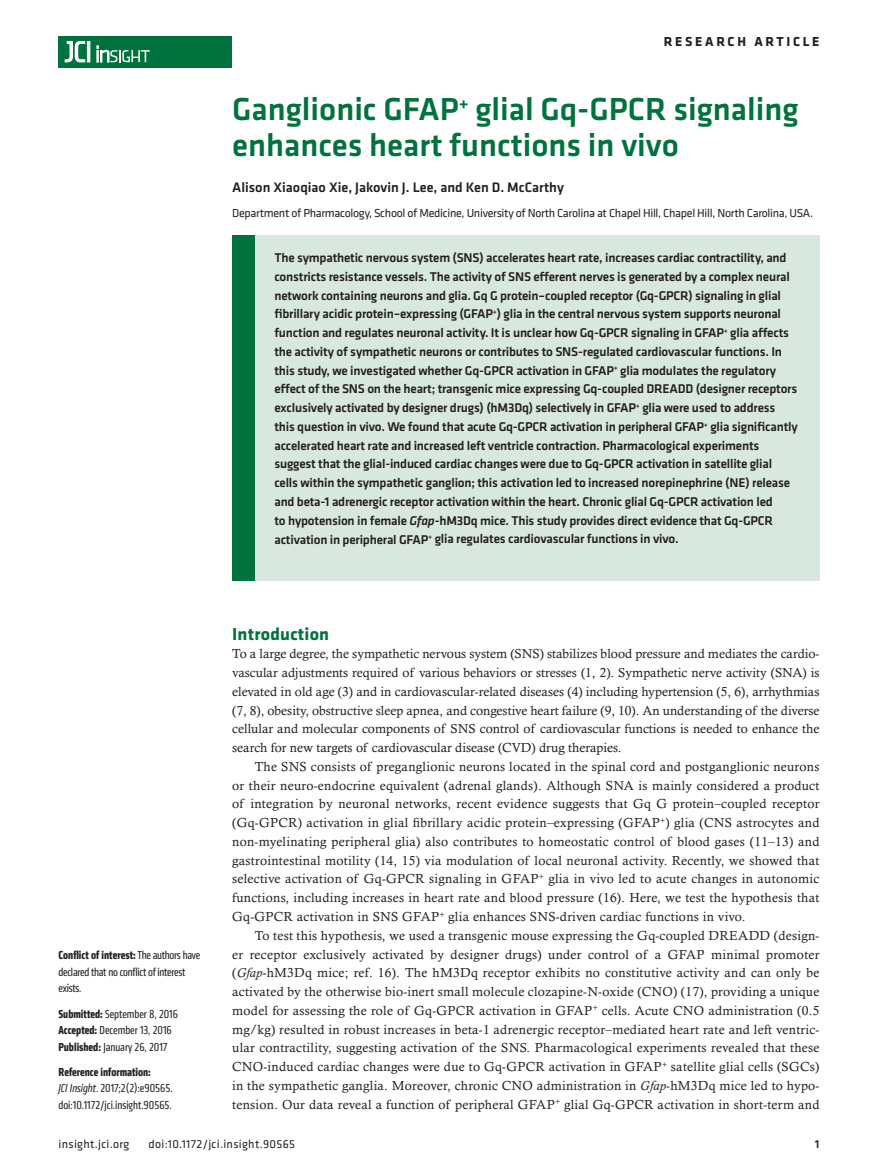
<style>
.page{position:relative;width:878px;height:1175px;background:#fff}
.page>*{position:absolute;margin:0;border:0;box-sizing:border-box;transform-origin:0 0}
.t1{font:500 33px/36px "Klavika Basic";color:#00723e}
.t2{font:700 18px "Klavika";letter-spacing:.01em;color:#00723e}
.t3{font:500 14.25px "Klavika Basic";color:#231f20}
.t4{font:700 13.5px "Klavika Basic";letter-spacing:.2em;color:#231f20}
.t5{font:13.2px/18.8px "Calisto MT Std";letter-spacing:.02em;color:#231f20;text-align:justify}
.t6{font:500 13.2px/18.8px "Klavika Basic";letter-spacing:-.015em;color:#231f20}
.t7{font:condensed 12px/16.5px "Klavika";color:#231f20}
.t8{font:12px "Klavika";letter-spacing:-.025em;color:#231f20}
.t9{font:condensed 12px/16.5px "Klavika";letter-spacing:-.02em;color:#231f20}
.t10{font:12px "Klavika Basic";letter-spacing:.025em;color:#231f20}
.t11{font:500 12px "Klavika Basic";color:#231f20}
.s1{font-weight:700}
.s2{font-style:italic}
</style>
<div class="page">
<div style="left:59px;top:36px;width:173px;height:31px;background:#00723e"></div>
<hr style="left:87px;top:41px;width:3px;height:21px;background:#fff">
<svg style="left:64px;top:41px;width:21px;height:22px"></svg>
<svg style="left:97px;top:46px;width:53px;height:16px"></svg>
<div style="left:232px;top:235px;width:587px;height:346px;background:#d8e8df"></div>
<div style="left:232px;top:235px;width:22px;height:346px;background:#00723e"></div>
<p class="t4" style="left:663px;top:32px;width:157px">RESEARCH ARTICLE</p>
<h1 class="t1" style="left:232px;top:91px;width:568px">Ganglionic GFAP<sup>+</sup> glial Gq-GPCR signaling enhances heart functions in vivo</h1>
<p class="t3" style="left:232px;top:178px;width:333px">Alison Xiaoqiao Xie, Jakovin J. Lee, and Ken D. McCarthy</p>
<p class="t8" style="left:232px;top:205px;width:582px">Department of Pharmacology, School of Medicine, University of North Carolina at Chapel Hill, Chapel Hill, North Carolina, USA.</p>
<p class="t9" style="left:59px;top:947px;width:143px"><span class="s1">Conflict of interest:</span> The authors have declared that no conflict of interest exists.</p>
<p class="t7" style="left:59px;top:1005px;width:121px"><span class="s1">Submitted:</span> September 8, 2016<br><span class="s1">Accepted:</span> December 13, 2016<br><span class="s1">Published:</span> January 26, 2017</p>
<p class="t7" style="left:59px;top:1063px;width:116px"><span class="s1">Reference information:<br></span><span class="s2">JCI Insight</span>. 2017;2(2):e90565. doi:10.1172/jci.insight.90565.</p>
<p class="t6" style="left:274px;top:248px;width:525px">The sympathetic nervous system (SNS) accelerates heart rate, increases cardiac contractility, and constricts resistance vessels. The activity of SNS efferent nerves is generated by a complex neural network containing neurons and glia. Gq G protein–coupled receptor (Gq-GPCR) signaling in glial fibrillary acidic protein–expressing (GFAP<sup>+</sup>) glia in the central nervous system supports neuronal function and regulates neuronal activity. It is unclear how Gq-GPCR signaling in GFAP<sup>+</sup> glia affects the activity of sympathetic neurons or contributes to SNS-regulated cardiovascular functions. In this study, we investigated whether Gq-GPCR activation in GFAP<sup>+</sup> glia modulates the regulatory effect of the SNS on the heart; transgenic mice expressing Gq-coupled DREADD (designer receptors exclusively activated by designer drugs) (hM3Dq) selectively in GFAP<sup>+</sup> glia were used to address this question in vivo. We found that acute Gq-GPCR activation in peripheral GFAP<sup>+</sup> glia significantly accelerated heart rate and increased left ventricle contraction. Pharmacological experiments suggest that the glial-induced cardiac changes were due to Gq-GPCR activation in satellite glial cells within the sympathetic ganglion; this activation led to increased norepinephrine (NE) release and beta-1 adrenergic receptor activation within the heart. Chronic glial Gq-GPCR activation led<br>to hypotension in female <span class="s2">Gfap</span>-hM3Dq mice. This study provides direct evidence that Gq-GPCR activation in peripheral GFAP<sup>+</sup> glia regulates cardiovascular functions in vivo.</p>
<h2 class="t2" style="left:232px;top:620px;width:98px">Introduction</h2>
<p class="t5" style="left:232px;top:644px;width:588px">To a large degree, the sympathetic nervous system (SNS) stabilizes blood pressure and mediates the cardio&shy;vascular adjustments required of various behaviors or stresses (1, 2). Sympathetic nerve activity (SNA) is elevated in old age (3) and in cardiovascular-related diseases (4) including hypertension (5, 6), arrhythmias (7, 8), obesity, obstructive sleep apnea, and congestive heart failure (9, 10). An understanding of the diverse cellular and molecular components of SNS control of cardiovascular functions is needed to enhance the search for new targets of cardiovascular disease (CVD) drug therapies.</p>
<p class="t5" style="left:232px;top:757px;width:588px;text-indent:23px">The SNS consists of preganglionic neurons located in the spinal cord and postganglionic neurons or their neuro-endocrine equivalent (adrenal glands). Although SNA is mainly considered a product of integration by neuronal networks, recent evidence suggests that Gq G protein–coupled receptor (Gq-GPCR) activation in glial fibrillary acidic protein–expressing (GFAP<sup>+</sup>) glia (CNS astrocytes and non-myelinating peripheral glia) also contributes to homeostatic control of blood gases (11–13) and gastrointestinal motility (14, 15) via modulation of local neuronal activity. Recently, we showed that selective activation of Gq-GPCR signaling in GFAP<sup>+</sup> glia in vivo led to acute changes in autonomic functions, including increases in heart rate and blood pressure (16). Here, we test the hypothesis that Gq-GPCR activation in SNS GFAP<sup>+</sup> glia enhances SNS-driven cardiac functions in vivo.</p>
<p class="t5" style="left:232px;top:925px;width:588px;text-indent:23px">To test this hypothesis, we used a transgenic mouse expressing the Gq-coupled DREADD (design&shy;er receptor exclusively activated by designer drugs) under control of a GFAP minimal promoter (<span class="s2">Gfap</span>-hM3Dq mice; ref. 16). The hM3Dq receptor exhibits no constitutive activity and can only be activated by the otherwise bio-inert small molecule clozapine-N-oxide (CNO) (17), providing a unique model for assessing the role of Gq-GPCR activation in GFAP<sup>+</sup> cells. Acute CNO administration (0.5 mg/kg) resulted in robust increases in beta-1 adrenergic receptor–mediated heart rate and left ventric&shy;ular contractility, suggesting activation of the SNS. Pharmacological experiments revealed that these CNO-induced cardiac changes were due to Gq-GPCR activation in GFAP<sup>+</sup> satellite glial cells (SGCs) in the sympathetic ganglia. Moreover, chronic CNO administration in <span class="s2">Gfap</span>-hM3Dq mice led to hypo&shy;tension. Our data reveal a function of peripheral GFAP<sup>+</sup> glial Gq-GPCR activation in short-term and</p>
<p class="t10" style="left:58px;top:1135px;width:72px">insight.jci.org</p>
<p class="t10" style="left:148px;top:1135px;width:148px">doi:10.1172/jci.insight.90565</p>
<p class="t11" style="left:814px;top:1135px;width:6px">1</p>
</div>
